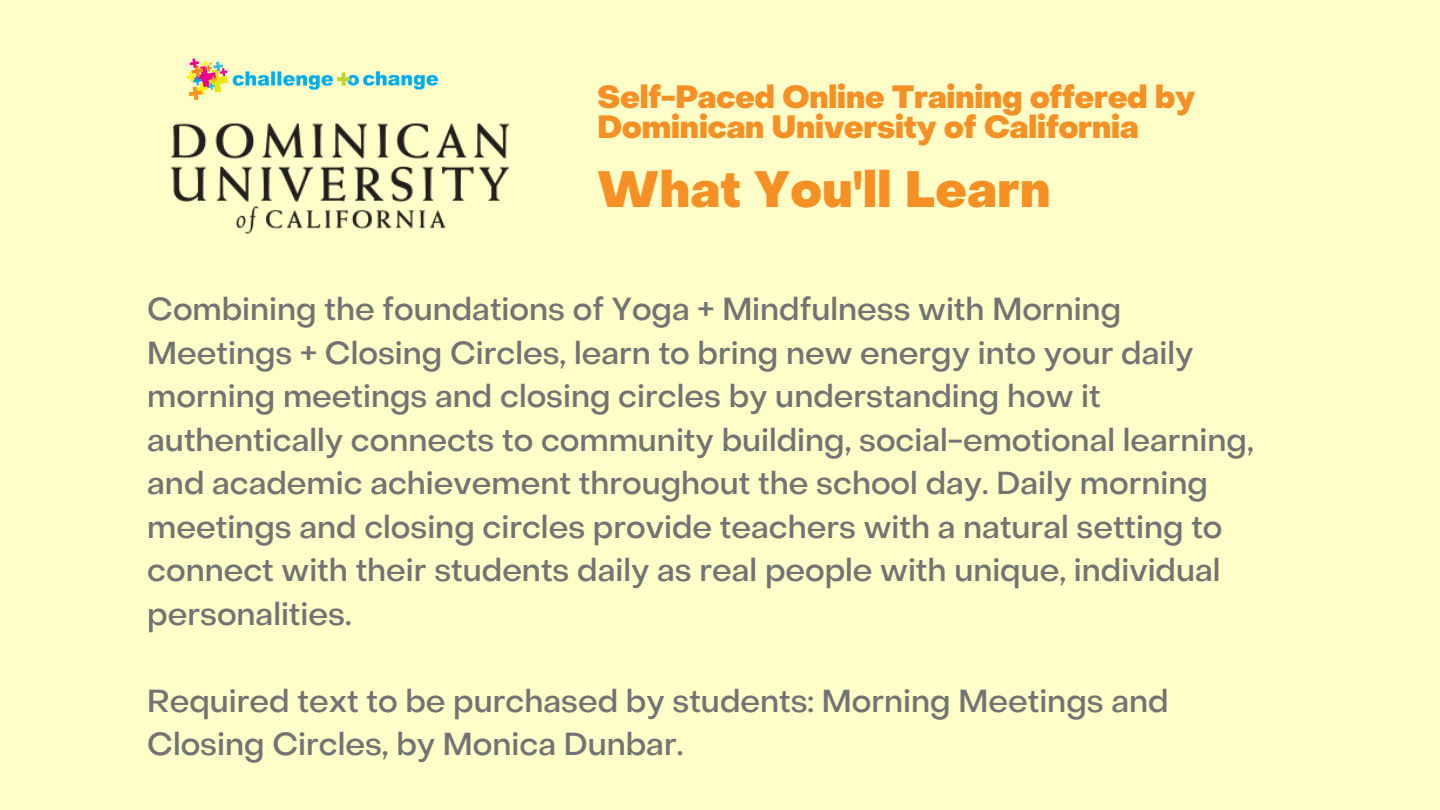
<style>
.page{position:relative;width:1440px;height:810px;background:#fffec8}
.page>*{position:absolute;margin:0;border:0;box-sizing:border-box;transform-origin:0 0}
.t1{font:800 50px "Object Sans";letter-spacing:.015em;color:#f79024}
.t2{font:500 31.5px/43.5px "Object Sans";color:#737373}
.t3{font:800 31.5px/30.8px "Object Sans";color:#f79024}
</style>
<div class="page">
<img style="left:186px;top:58px;width:252px;height:37px">
<img style="left:171px;top:95px;width:338px;height:139px">
<p class="t3" style="left:597px;top:84px;width:599px">Self-Paced Online Training offered by<br>Dominican University of California</p>
<h1 class="t1" style="left:597px;top:169px;width:455px">What You'll Learn</h1>
<p class="t2" style="left:147px;top:291px;width:1108px">Combining the foundations of Yoga + Mindfulness with Morning Meetings + Closing Circles, learn to bring new energy into your daily morning meetings and closing circles by understanding how it authentically connects to community building, social-emotional learning, and academic achievement throughout the school day. Daily morning meetings and closing circles provide teachers with a natural setting to connect with their students daily as real people with unique, individual personalities.</p>
<p class="t2" style="left:147px;top:682px;width:1023px">Required text to be purchased by students: Morning Meetings and<br>Closing Circles, by Monica Dunbar.</p>
</div>
